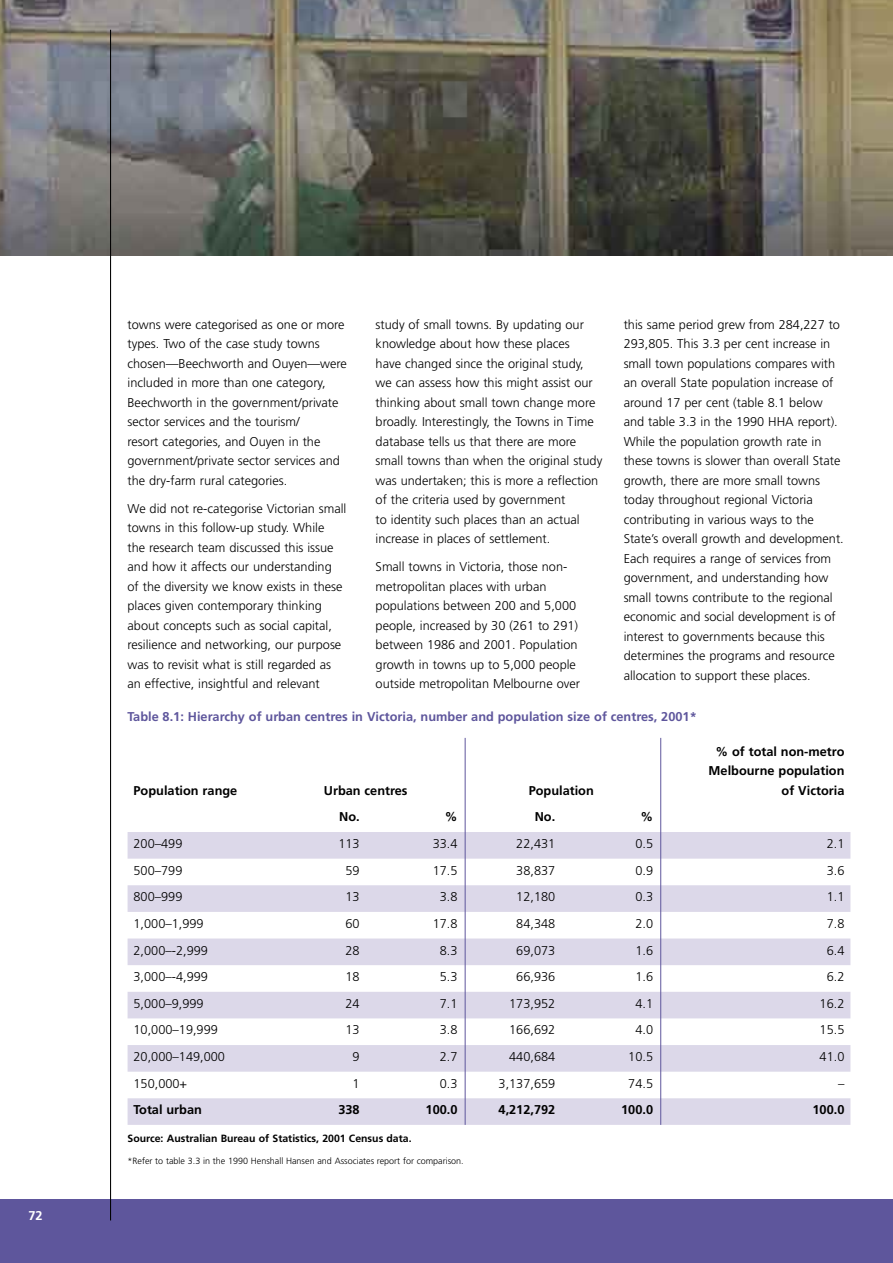
<style>
.page{position:relative;width:893px;height:1263px;background:#fff}
.page>*{position:absolute;margin:0;border:0;box-sizing:border-box;transform-origin:0 0}
.t1{font:300 12.75px/19.5px "Frutiger";color:#000}
.t2{font:700 12.75px/19.5px "Frutiger";color:#000;text-align:right}
.t3{font:700 12.75px "Frutiger";color:#5e569c}
.t4{font:700 12.75px "Frutiger";color:#fff}
.t5{font:700 10.5px "Frutiger";color:#000}
.t6{font:300 9px "Frutiger";color:#000}
</style>
<div class="page">
<div style="left:0;top:1200px;width:893px;height:63px;background:#5e569c"></div>
<img style="left:0;top:0;width:892px;height:255px">
<hr style="left:110px;top:30px;width:1px;height:1190px;background:#000">
<hr style="left:892px;top:0;width:1px;height:255px;background:#c98621">
<svg style="left:128px;top:832px;width:722px;height:293px;fill:#dcd8e9"></svg>
<hr style="left:465px;top:738px;width:1px;height:387px;background:#5e569c">
<hr style="left:660px;top:738px;width:1px;height:387px;background:#5e569c">
<p class="t4" style="left:28px;top:1208px;width:16px">72</p>
<p class="t1" style="left:624px;top:315px;width:222px">this same period grew from 284,227 to 293,805. This 3.3 per cent increase in small town populations compares with an overall State population increase of around 17 per cent (table 8.1 below and table 3.3 in the 1990 HHA report).<br>While the population growth rate in these towns is slower than overall State growth, there are more small towns today throughout regional Victoria contributing in various ways to the State’s overall growth and development.<br>Each requires a range of services from government, and understanding how small towns contribute to the regional economic and social development is of interest to governments because this determines the programs and resource allocation to support these places.</p>
<p class="t3" style="left:128px;top:709px;width:571px">Table 8.1: Hierarchy of urban centres in Victoria, number and population size of centres, 2001*</p>
<p class="t1" style="left:376px;top:315px;width:228px">study of small towns. By updating our knowledge about how these places<br>have changed since the original study, we can assess how this might assist our thinking about small town change more broadly. Interestingly, the Towns in Time database tells us that there are more small towns than when the original study was undertaken; this is more a reflection of the criteria used by government<br>to identity such places than an actual increase in places of settlement.</p>
<p class="t1" style="left:376px;top:557px;width:206px">Small towns in Victoria, those non&shy;metropolitan places with urban populations between 200 and 5,000 people, increased by 30 (261 to 291) between 1986 and 2001. Population growth in towns up to 5,000 people outside metropolitan Melbourne over</p>
<p class="t1" style="left:128px;top:315px;width:221px">towns were categorised as one or more types. Two of the case study towns chosen—Beechworth and Ouyen—were included in more than one category, Beechworth in the government/private sector services and the tourism/<br>resort categories, and Ouyen in the government/private sector services and the dry-farm rural categories.</p>
<p class="t1" style="left:128px;top:499px;width:220px">We did not re-categorise Victorian small towns in this follow-up study. While<br>the research team discussed this issue and how it affects our understanding<br>of the diversity we know exists in these places given contemporary thinking about concepts such as social capital, resilience and networking, our purpose was to revisit what is still regarded as an effective, insightful and relevant</p>
<p class="t2" style="left:134px;top:780px;width:105px">Population range</p>
<p class="t2" style="left:324px;top:780px;width:85px">Urban centres</p>
<p class="t2" style="left:529px;top:780px;width:67px">Population</p>
<p class="t2" style="left:339px;top:807px;width:22px">No.</p>
<p class="t2" style="left:445px;top:807px;width:14px">%</p>
<p class="t2" style="left:535px;top:807px;width:22px">No.</p>
<p class="t2" style="left:640px;top:807px;width:14px">%</p>
<p class="t2" style="left:709px;top:741px;width:137px">% of total non-metro<br>Melbourne population of Victoria</p>
<p class="t1" style="left:134px;top:834px;width:50px">200–499</p>
<p class="t1" style="left:338px;top:834px;width:23px">113</p>
<p class="t1" style="left:433px;top:834px;width:26px">33.4</p>
<p class="t1" style="left:516px;top:834px;width:40px">22,431</p>
<p class="t1" style="left:635px;top:834px;width:19px">0.5</p>
<p class="t1" style="left:827px;top:834px;width:19px">2.1</p>
<p class="t1" style="left:134px;top:860px;width:50px">500–799</p>
<p class="t1" style="left:345px;top:860px;width:16px">59</p>
<p class="t1" style="left:433px;top:860px;width:26px">17.5</p>
<p class="t1" style="left:516px;top:860px;width:40px">38,837</p>
<p class="t1" style="left:635px;top:860px;width:19px">0.9</p>
<p class="t1" style="left:827px;top:860px;width:19px">3.6</p>
<p class="t1" style="left:134px;top:887px;width:50px">800–999</p>
<p class="t1" style="left:345px;top:887px;width:16px">13</p>
<p class="t1" style="left:440px;top:887px;width:19px">3.8</p>
<p class="t1" style="left:516px;top:887px;width:40px">12,180</p>
<p class="t1" style="left:635px;top:887px;width:19px">0.3</p>
<p class="t1" style="left:827px;top:887px;width:19px">1.1</p>
<p class="t1" style="left:134px;top:914px;width:72px">1,000–1,999</p>
<p class="t1" style="left:345px;top:914px;width:16px">60</p>
<p class="t1" style="left:433px;top:914px;width:26px">17.8</p>
<p class="t1" style="left:516px;top:914px;width:40px">84,348</p>
<p class="t1" style="left:635px;top:914px;width:19px">2.0</p>
<p class="t1" style="left:827px;top:914px;width:19px">7.8</p>
<p class="t1" style="left:134px;top:940px;width:76px">2,000–-2,999</p>
<p class="t1" style="left:345px;top:940px;width:16px">28</p>
<p class="t1" style="left:440px;top:940px;width:19px">8.3</p>
<p class="t1" style="left:516px;top:940px;width:40px">69,073</p>
<p class="t1" style="left:635px;top:940px;width:19px">1.6</p>
<p class="t1" style="left:827px;top:940px;width:19px">6.4</p>
<p class="t1" style="left:134px;top:967px;width:76px">3,000–-4,999</p>
<p class="t1" style="left:345px;top:967px;width:16px">18</p>
<p class="t1" style="left:440px;top:967px;width:19px">5.3</p>
<p class="t1" style="left:516px;top:967px;width:40px">66,936</p>
<p class="t1" style="left:635px;top:967px;width:19px">1.6</p>
<p class="t1" style="left:827px;top:967px;width:19px">6.2</p>
<p class="t1" style="left:134px;top:993px;width:72px">5,000–9,999</p>
<p class="t1" style="left:345px;top:993px;width:16px">24</p>
<p class="t1" style="left:440px;top:993px;width:19px">7.1</p>
<p class="t1" style="left:509px;top:993px;width:48px">173,952</p>
<p class="t1" style="left:635px;top:993px;width:19px">4.1</p>
<p class="t1" style="left:820px;top:993px;width:26px">16.2</p>
<p class="t1" style="left:134px;top:1020px;width:86px">10,000–19,999</p>
<p class="t1" style="left:345px;top:1020px;width:16px">13</p>
<p class="t1" style="left:440px;top:1020px;width:19px">3.8</p>
<p class="t1" style="left:509px;top:1020px;width:48px">166,692</p>
<p class="t1" style="left:635px;top:1020px;width:19px">4.0</p>
<p class="t1" style="left:820px;top:1020px;width:26px">15.5</p>
<p class="t1" style="left:134px;top:1047px;width:93px">20,000–149,000</p>
<p class="t1" style="left:353px;top:1047px;width:9px">9</p>
<p class="t1" style="left:440px;top:1047px;width:19px">2.7</p>
<p class="t1" style="left:509px;top:1047px;width:48px">440,684</p>
<p class="t1" style="left:628px;top:1047px;width:26px">10.5</p>
<p class="t1" style="left:820px;top:1047px;width:26px">41.0</p>
<p class="t1" style="left:134px;top:1073px;width:55px">150,000+</p>
<p class="t1" style="left:353px;top:1073px;width:9px">1</p>
<p class="t1" style="left:440px;top:1073px;width:19px">0.3</p>
<p class="t1" style="left:499px;top:1073px;width:58px">3,137,659</p>
<p class="t1" style="left:628px;top:1073px;width:26px">74.5</p>
<p class="t1" style="left:838px;top:1073px;width:8px">–</p>
<p class="t2" style="left:134px;top:1100px;width:70px">Total urban</p>
<p class="t2" style="left:338px;top:1100px;width:23px">338</p>
<p class="t2" style="left:426px;top:1100px;width:33px">100.0</p>
<p class="t2" style="left:499px;top:1100px;width:58px">4,212,792</p>
<p class="t2" style="left:621px;top:1100px;width:33px">100.0</p>
<p class="t2" style="left:812px;top:1100px;width:33px">100.0</p>
<p class="t5" style="left:128px;top:1132px;width:286px">Source: Australian Bureau of Statistics, 2001 Census data.</p>
<p class="t6" style="left:128px;top:1156px;width:338px">*Refer to table 3.3 in the 1990 Henshall Hansen and Associates report for comparison.</p>
</div>
